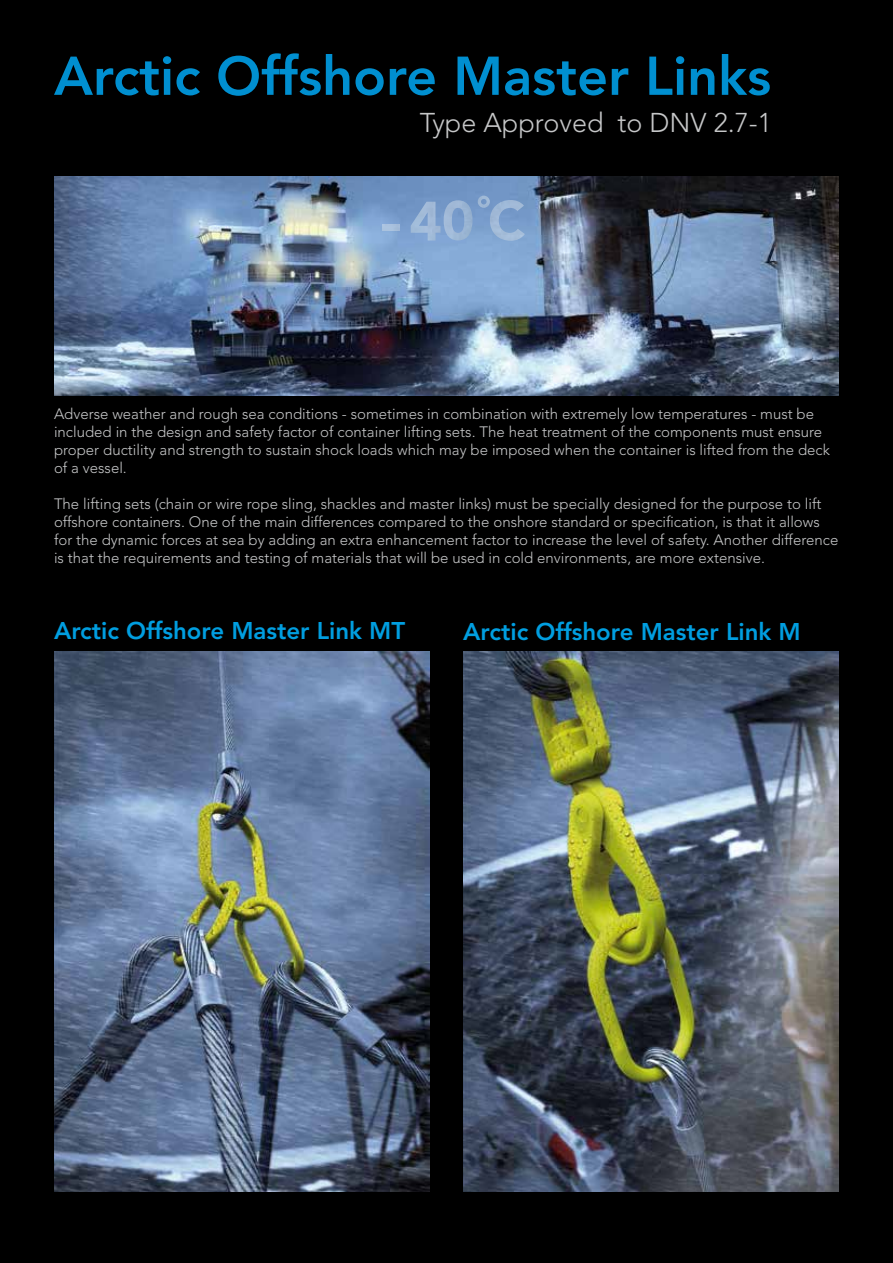
<style>
.page{position:relative;width:893px;height:1263px;background:#000}
.page>*{position:absolute;margin:0;border:0;box-sizing:border-box;transform-origin:0 0}
.t1{font:800 54px "Avenir LT Std";color:#008fd0}
.t2{font:300 27px "Avenir LT Std";color:#c6c7c8}
.t3{font:800 24px "Avenir LT Std";color:#009ee0}
.t4{font:300 15px/18px "Avenir LT Std";color:#c6c7c8}
</style>
<div class="page">
<img style="left:463px;top:652px;width:376px;height:540px">
<img style="left:54px;top:652px;width:376px;height:540px">
<img style="left:54px;top:176px;width:785px;height:219px">
<img style="left:383px;top:224px;width:17px;height:7px">
<img style="left:411px;top:202px;width:29px;height:39px">
<img style="left:444px;top:200px;width:28px;height:40px">
<svg style="left:478px;top:196px;width:12px;height:12px"></svg>
<img style="left:490px;top:200px;width:35px;height:41px">
<h1 class="t1" style="left:54px;top:44px;width:719px">Arctic Offshore Master Links</h1>
<h2 class="t2" style="left:420px;top:107px;width:353px">Type Approved to DNV 2.7-1</h2>
<p class="t4" style="left:54px;top:404px;width:777px">Adverse weather and rough sea conditions - sometimes in combination with extremely low temperatures - must be included in the design and safety factor of container lifting sets. The heat treatment of the components must ensure proper ductility and strength to sustain shock loads which may be imposed when the container is lifted from the deck of a vessel.</p>
<p class="t4" style="left:54px;top:494px;width:786px">The lifting sets (chain or wire rope sling, shackles and master links) must be specially designed for the purpose to lift offshore containers. One of the main differences compared to the onshore standard or specification, is that it allows for the dynamic forces at sea by adding an extra enhancement factor to increase the level of safety. Another difference is that the requirements and testing of materials that will be used in cold environments, are more extensive.</p>
<h3 class="t3" style="left:54px;top:616px;width:353px">Arctic Offshore Master Link MT</h3>
<h3 class="t3" style="left:463px;top:617px;width:339px">Arctic Offshore Master Link M</h3>
</div>
